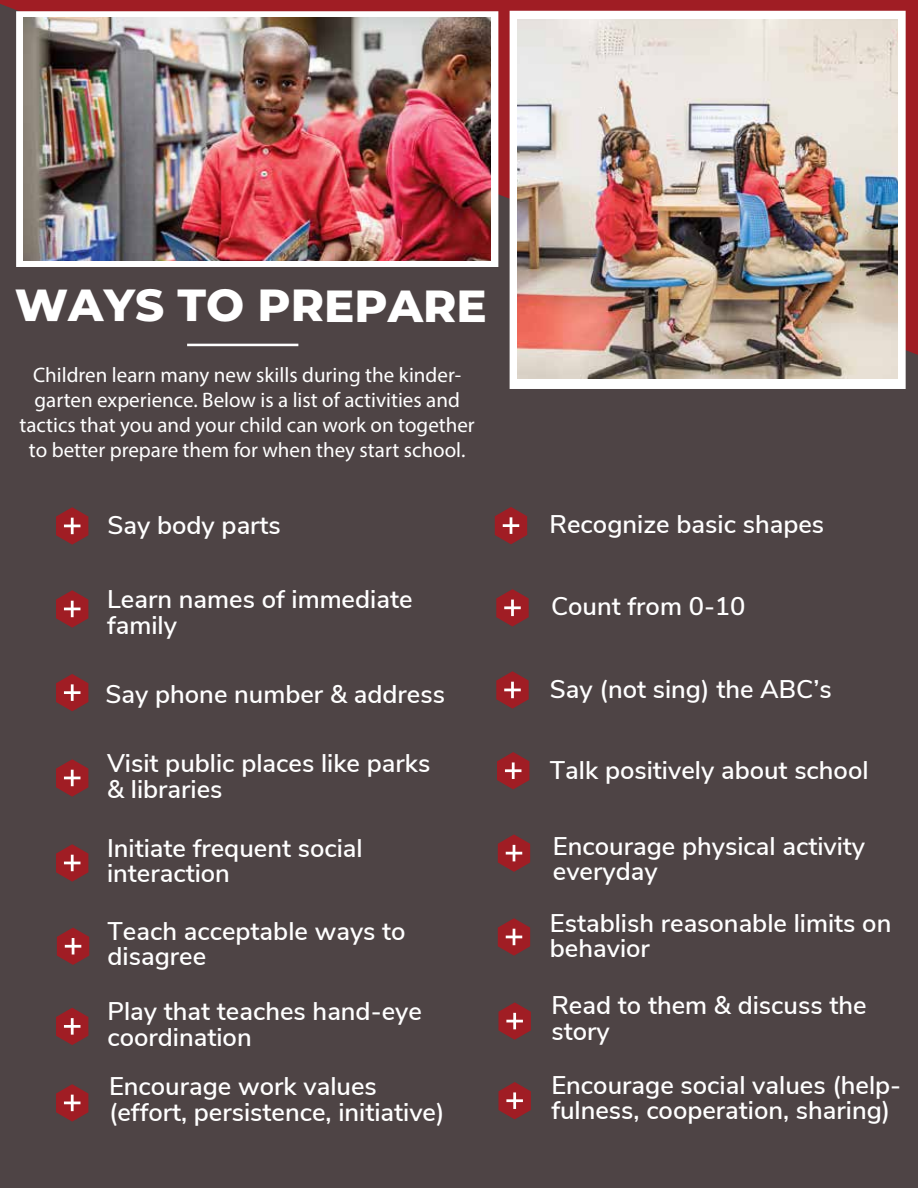
<style>
.page{position:relative;width:918px;height:1188px;background:#fff}
.page>*{position:absolute;margin:0;border:0;box-sizing:border-box;transform-origin:0 0}
.t1{font:800 45px "Montserrat";color:#fff}
.t2{font:600 25.5px/25.5px "Nunito Sans";color:#fff}
.t3{font:21px/25.2px "Myriad Pro";color:#fff;text-align:center}
</style>
<div class="page">
<div style="left:0;top:4px;width:918px;height:1184px;background:#4e4445"></div>
<svg style="left:496px;top:671px;width:33px;height:38px"></svg>
<svg style="left:56px;top:507px;width:32px;height:38px"></svg>
<svg style="left:56px;top:590px;width:32px;height:38px"></svg>
<svg style="left:496px;top:589px;width:33px;height:38px"></svg>
<svg style="left:495px;top:507px;width:32px;height:37px"></svg>
<svg style="left:56px;top:1008px;width:32px;height:37px"></svg>
<svg style="left:56px;top:844px;width:32px;height:38px"></svg>
<svg style="left:497px;top:752px;width:32px;height:37px"></svg>
<svg style="left:56px;top:759px;width:32px;height:38px"></svg>
<svg style="left:56px;top:674px;width:32px;height:37px"></svg>
<svg style="left:57px;top:928px;width:32px;height:37px"></svg>
<svg style="left:498px;top:918px;width:32px;height:38px"></svg>
<svg style="left:498px;top:834px;width:32px;height:38px"></svg>
<svg style="left:56px;top:1084px;width:32px;height:38px"></svg>
<svg style="left:498px;top:1082px;width:33px;height:37px"></svg>
<svg style="left:498px;top:1002px;width:33px;height:38px"></svg>
<div style="left:510px;top:11px;width:396px;height:378px;background:#fff"></div>
<div style="left:16px;top:11px;width:482px;height:256px;border:10px solid #fff"></div>
<hr style="left:187px;top:344px;width:111px;height:2px;background:#fff">
<img style="left:24px;top:18px;width:467px;height:243px">
<img style="left:517px;top:19px;width:380px;height:360px">
<h1 class="t1" style="left:15px;top:272px;width:473px">WAYS TO PREPARE</h1>
<p class="t3" style="left:19px;top:362px;width:457px">Children learn many new skills during the kinder&shy;garten experience. Below is a list of activities and tactics that you and your child can work on together to better prepare them for when they start school.</p>
<p class="t2" style="left:107px;top:511px;width:175px">Say body parts</p>
<p class="t2" style="left:107px;top:585px;width:307px">Learn names of immediate family</p>
<p class="t2" style="left:106px;top:680px;width:341px">Say phone number &amp; address</p>
<p class="t2" style="left:107px;top:749px;width:325px">Visit public places like parks &amp; libraries</p>
<p class="t2" style="left:107px;top:833px;width:257px">Initiate frequent social interaction</p>
<p class="t2" style="left:107px;top:916px;width:300px">Teach acceptable ways to disagree</p>
<p class="t2" style="left:107px;top:997px;width:316px">Play that teaches hand-eye coordination</p>
<p class="t2" style="left:109px;top:1072px;width:337px">Encourage work values (effort, persistence, initiative)</p>
<p class="t2" style="left:550px;top:510px;width:276px">Recognize basic shapes</p>
<p class="t2" style="left:551px;top:592px;width:196px">Count from 0-10</p>
<p class="t2" style="left:550px;top:674px;width:283px">Say (not sing) the ABC’s</p>
<p class="t2" style="left:550px;top:756px;width:320px">Talk positively about school</p>
<p class="t2" style="left:553px;top:831px;width:314px">Encourage physical activity everyday</p>
<p class="t2" style="left:550px;top:908px;width:343px">Establish reasonable limits on behavior</p>
<p class="t2" style="left:551px;top:991px;width:317px">Read to them &amp; discuss the story</p>
<p class="t2" style="left:551px;top:1071px;width:351px">Encourage social values (help&shy;fulness, cooperation, sharing)</p>
</div>
